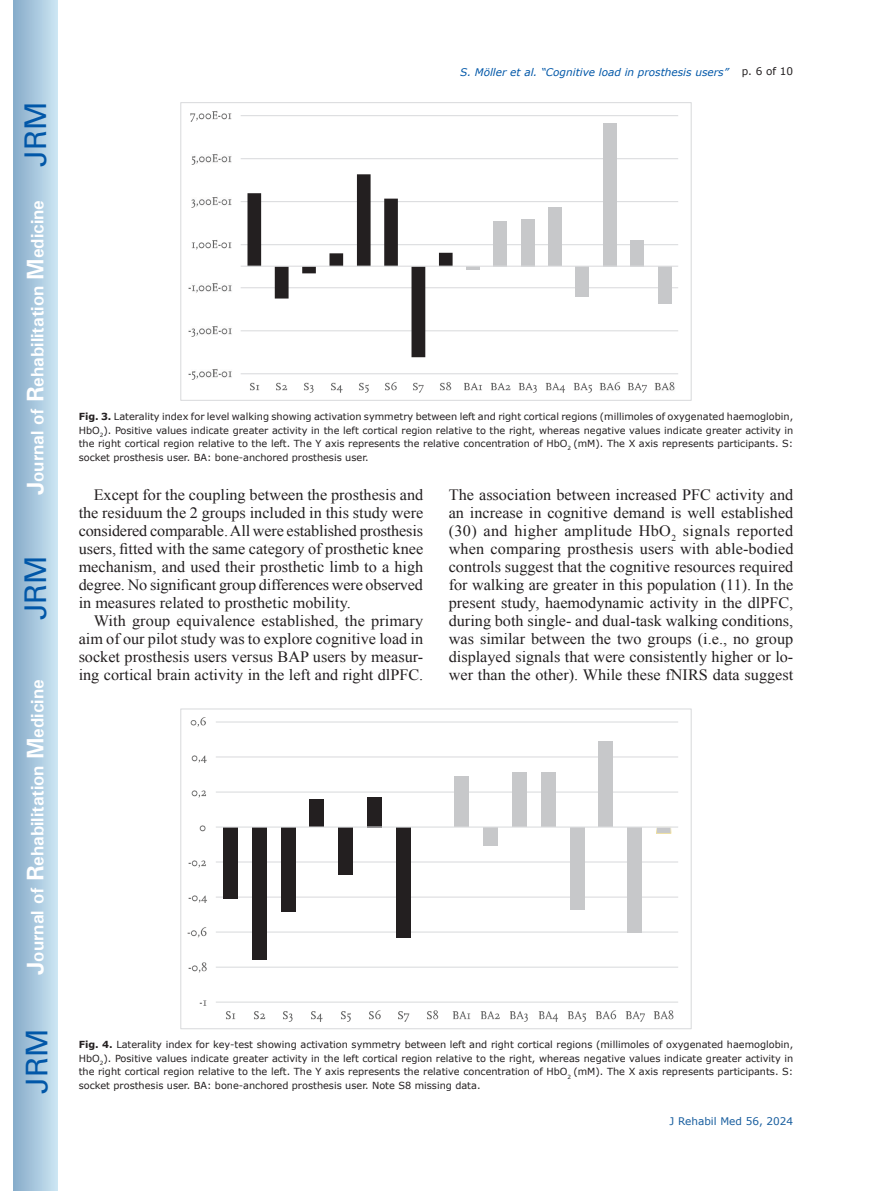
<style>
.page{position:relative;width:872px;height:1191px;background:#fff}
.page>*{position:absolute;margin:0;border:0;box-sizing:border-box;transform-origin:0 0}
.t1{font:30px "Univers";color:#0157a8}
.t2{font:700 18px "Univers";color:#fff}
.t3{font:15.75px/18px "Times New Roman";color:#231f20;text-align:justify}
.t4{font:italic 10.5px "Verdana";color:#0157a8}
.t5{font:10.5px "Verdana";color:#175d9e}
.t6{font:10.5px "Verdana";color:#231f20}
.t7{font:9.75px/13.5px "Verdana";color:#231f20;text-align:justify}
.s1{font-size:24px}
.s2{font-weight:700}
</style>
<div class="page">
<div style="left:14px;top:0;width:43px;height:1191px;background:linear-gradient(to right,#88acca,#cbe5f2)"></div>
<hr style="left:241px;top:373px;width:437px;height:1px;background:#dcdddf">
<hr style="left:241px;top:330px;width:437px;height:1px;background:#dcdddf">
<hr style="left:241px;top:287px;width:437px;height:1px;background:#dcdddf">
<hr style="left:241px;top:244px;width:437px;height:1px;background:#dcdddf">
<hr style="left:241px;top:201px;width:437px;height:1px;background:#dcdddf">
<hr style="left:241px;top:158px;width:437px;height:1px;background:#dcdddf">
<hr style="left:241px;top:115px;width:437px;height:1px;background:#dcdddf">
<hr style="left:466px;top:266px;width:14px;height:4px;background:#c7c8ca">
<div style="left:493px;top:221px;width:14px;height:45px;background:#c7c8ca"></div>
<div style="left:521px;top:219px;width:13px;height:47px;background:#c7c8ca"></div>
<div style="left:548px;top:207px;width:14px;height:59px;background:#c7c8ca"></div>
<div style="left:575px;top:266px;width:14px;height:31px;background:#c7c8ca"></div>
<div style="left:603px;top:123px;width:13px;height:143px;background:#c7c8ca"></div>
<div style="left:630px;top:240px;width:14px;height:26px;background:#c7c8ca"></div>
<div style="left:657px;top:266px;width:14px;height:38px;background:#c7c8ca"></div>
<svg style="left:247px;top:174px;width:205px;height:183px"></svg>
<hr style="left:241px;top:266px;width:437px;height:1px;background:#dcdddf">
<img style="left:188px;top:369px;width:44px;height:10px">
<img style="left:188px;top:326px;width:44px;height:10px">
<img style="left:189px;top:283px;width:43px;height:10px">
<img style="left:192px;top:240px;width:40px;height:10px">
<img style="left:191px;top:197px;width:41px;height:10px">
<img style="left:192px;top:154px;width:40px;height:10px">
<img style="left:191px;top:111px;width:41px;height:10px">
<img style="left:250px;top:382px;width:10px;height:9px">
<img style="left:276px;top:382px;width:12px;height:9px">
<img style="left:304px;top:382px;width:10px;height:11px">
<img style="left:331px;top:382px;width:12px;height:11px">
<img style="left:359px;top:382px;width:10px;height:11px">
<img style="left:385px;top:382px;width:12px;height:9px">
<img style="left:413px;top:382px;width:11px;height:11px">
<img style="left:440px;top:382px;width:12px;height:9px">
<img style="left:464px;top:382px;width:18px;height:9px">
<img style="left:491px;top:382px;width:46px;height:11px">
<img style="left:545px;top:382px;width:20px;height:11px">
<img style="left:573px;top:382px;width:102px;height:11px">
<div style="left:180px;top:102px;width:512px;height:299px;border:1px solid #dcdddf"></div>
<hr style="left:216px;top:1001px;width:462px;height:1px;background:#dcdddf">
<hr style="left:216px;top:966px;width:462px;height:1px;background:#dcdddf">
<hr style="left:216px;top:931px;width:462px;height:1px;background:#dcdddf">
<hr style="left:216px;top:896px;width:462px;height:1px;background:#dcdddf">
<hr style="left:216px;top:861px;width:462px;height:1px;background:#dcdddf">
<hr style="left:216px;top:791px;width:462px;height:1px;background:#dcdddf">
<hr style="left:216px;top:756px;width:462px;height:1px;background:#dcdddf">
<hr style="left:216px;top:721px;width:462px;height:1px;background:#dcdddf">
<div style="left:223px;top:827px;width:14px;height:71px;background:#231f20"></div>
<div style="left:252px;top:827px;width:14px;height:132px;background:#231f20"></div>
<div style="left:281px;top:827px;width:14px;height:84px;background:#231f20"></div>
<div style="left:310px;top:799px;width:14px;height:28px;background:#231f20"></div>
<div style="left:338px;top:827px;width:15px;height:47px;background:#231f20"></div>
<div style="left:367px;top:797px;width:15px;height:30px;background:#231f20"></div>
<div style="left:396px;top:827px;width:15px;height:111px;background:#231f20"></div>
<div style="left:454px;top:776px;width:14px;height:51px;background:#c7c8ca"></div>
<div style="left:483px;top:827px;width:14px;height:19px;background:#c7c8ca"></div>
<div style="left:512px;top:772px;width:14px;height:55px;background:#c7c8ca"></div>
<div style="left:541px;top:772px;width:14px;height:55px;background:#c7c8ca"></div>
<div style="left:570px;top:827px;width:14px;height:82px;background:#c7c8ca"></div>
<div style="left:598px;top:741px;width:15px;height:86px;background:#c7c8ca"></div>
<div style="left:627px;top:827px;width:15px;height:105px;background:#c7c8ca"></div>
<svg style="left:656px;top:827px;width:15px;height:7px"></svg>
<hr style="left:216px;top:826px;width:462px;height:1px;background:#dcdddf">
<svg style="left:199px;top:1000px;width:8px;height:6px"></svg>
<img style="left:188px;top:962px;width:19px;height:11px">
<img style="left:188px;top:927px;width:19px;height:11px">
<img style="left:188px;top:895px;width:19px;height:8px">
<img style="left:189px;top:860px;width:17px;height:8px">
<svg style="left:200px;top:825px;width:6px;height:7px"></svg>
<img style="left:192px;top:790px;width:14px;height:8px">
<img style="left:191px;top:755px;width:16px;height:8px">
<img style="left:191px;top:717px;width:15px;height:10px">
<img style="left:226px;top:1011px;width:10px;height:9px">
<img style="left:254px;top:1011px;width:12px;height:9px">
<img style="left:283px;top:1011px;width:10px;height:10px">
<img style="left:311px;top:1011px;width:12px;height:10px">
<img style="left:341px;top:1011px;width:10px;height:10px">
<img style="left:369px;top:1010px;width:12px;height:10px">
<img style="left:398px;top:1011px;width:12px;height:10px">
<img style="left:427px;top:1010px;width:12px;height:10px">
<img style="left:452px;top:1011px;width:19px;height:9px">
<img style="left:480px;top:1011px;width:20px;height:9px">
<img style="left:510px;top:1011px;width:18px;height:10px">
<img style="left:538px;top:1011px;width:20px;height:10px">
<img style="left:568px;top:1011px;width:18px;height:10px">
<img style="left:596px;top:1010px;width:21px;height:10px">
<img style="left:625px;top:1011px;width:20px;height:10px">
<img style="left:654px;top:1010px;width:20px;height:10px">
<div style="left:180px;top:708px;width:512px;height:321px;border:1px solid #dcdddf"></div>
<h1 class="t1" style="left:18px;top:167px;width:67px;rotate:-90deg">JRM</h1>
<p class="t2" style="left:26px;top:495px;width:297px;rotate:-90deg"><span class="s1">J</span>ournal of <span class="s1">R</span>ehabilitation <span class="s1">M</span>edicine</p>
<h1 class="t1" style="left:18px;top:620px;width:67px;rotate:-90deg">JRM</h1>
<p class="t2" style="left:26px;top:974px;width:297px;rotate:-90deg"><span class="s1">J</span>ournal of <span class="s1">R</span>ehabilitation <span class="s1">M</span>edicine</p>
<h1 class="t1" style="left:19px;top:1093px;width:67px;rotate:-90deg">JRM</h1>
<p class="t4" style="left:460px;top:65px;width:270px">S. Möller et al. “Cognitive load in prosthesis users”</p>
<p class="t6" style="left:742px;top:64px;width:53px">p. 6 of 10</p>
<p class="t7" style="left:79px;top:410px;width:716px"><span class="s2">Fig. 3.</span> Laterality index for level walking showing activation symmetry between left and right cortical regions (millimoles of oxygenated haemoglobin, HbO<sub>2</sub>). Positive values indicate greater activity in the left cortical region relative to the right, whereas negative values indicate greater activity in the right cortical region relative to the left. The Y axis represents the relative concentration of HbO<sub>2</sub> (mM). The X axis represents participants. S: socket prosthesis user. BA: bone-anchored prosthesis user.</p>
<p class="t3" style="left:79px;top:485px;width:346px;text-indent:15px">Except for the coupling between the prosthesis and the residuum the 2 groups included in this study were considered comparable. All were established prosthesis users, fitted with the same category of prosthetic knee mechanism, and used their prosthetic limb to a high degree. No significant group differences were observed in measures related to prosthetic mobility.</p>
<p class="t3" style="left:79px;top:611px;width:346px;text-indent:15px">With group equivalence established, the primary aim of our pilot study was to explore cognitive load in socket prosthesis users versus BAP users by measur&shy;ing cortical brain activity in the left and right dlPFC.</p>
<p class="t3" style="left:449px;top:485px;width:346px">The association between increased PFC activity and an increase in cognitive demand is well established (30) and higher amplitude HbO<sub>2</sub> signals reported when comparing prosthesis users with able-bodied controls suggest that the cognitive resources required for walking are greater in this population (11). In the present study, haemodynamic activity in the dlPFC, during both single- and dual-task walking conditions, was similar between the two groups (i.e., no group displayed signals that were consistently higher or lo&shy;wer than the other). While these fNIRS data suggest</p>
<p class="t7" style="left:79px;top:1038px;width:716px"><span class="s2">Fig. 4.</span> Laterality index for key-test showing activation symmetry between left and right cortical regions (millimoles of oxygenated haemoglobin, HbO<sub>2</sub>). Positive values indicate greater activity in the left cortical region relative to the right, whereas negative values indicate greater activity in the right cortical region relative to the left. The Y axis represents the relative concentration of HbO<sub>2</sub> (mM). The X axis represents participants. S: socket prosthesis user. BA: bone-anchored prosthesis user. Note S8 missing data.</p>
<p class="t5" style="left:669px;top:1114px;width:125px">J Rehabil Med 56, 2024</p>
</div>
